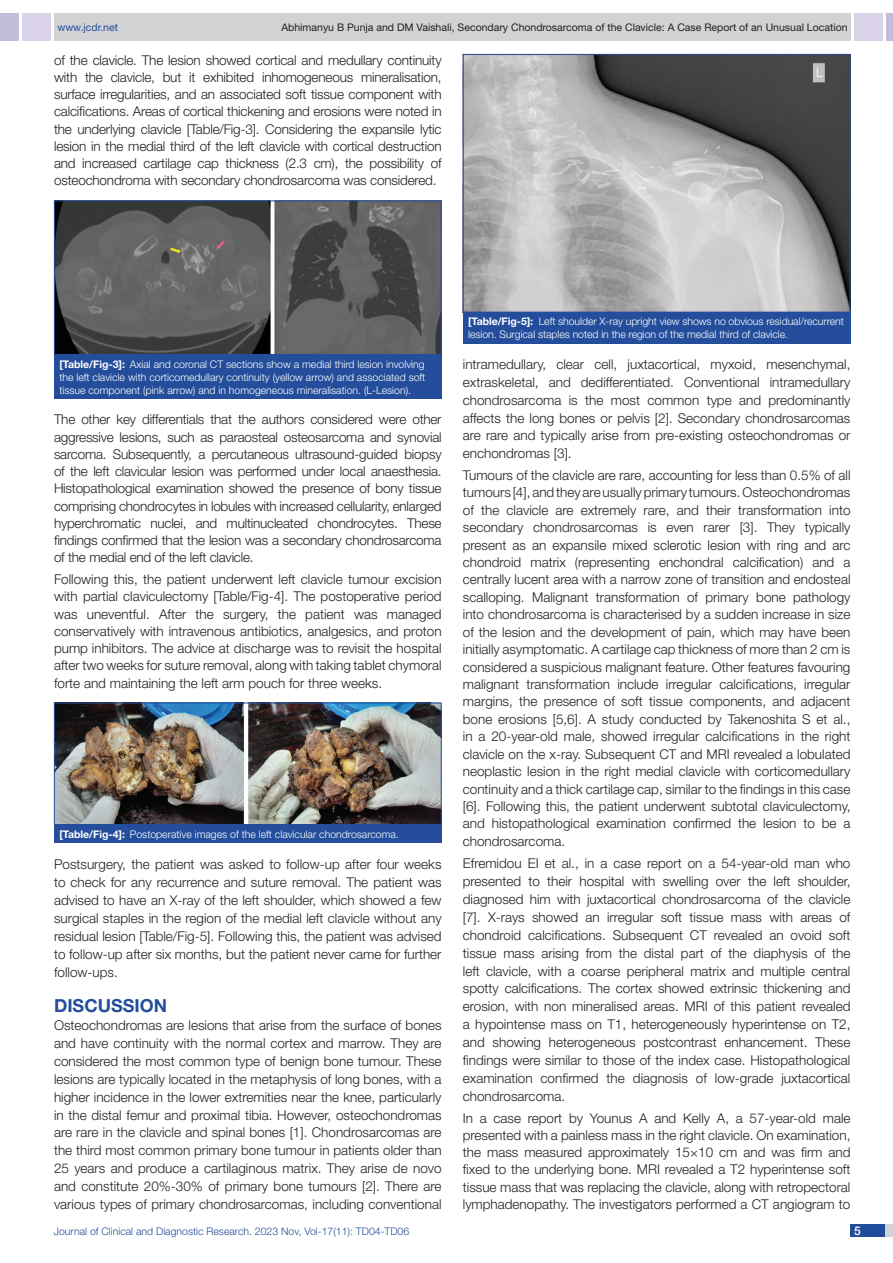
<style>
.page{position:relative;width:893px;height:1263px;background:#fff}
.page>*{position:absolute;margin:0;border:0;box-sizing:border-box;transform-origin:0 0}
.Heading{font:700 18px "Helvetica Neue";color:#244e9b}
.Body_text{font:300 13.5px/17.9px "Helvetica Neue";color:#231f20;text-align:justify}
.t1{font:500 12px "Helvetica Neue";color:#fff}
.TABLE_FIG{font:300 10.5px/12.6px "Helvetica Neue";letter-spacing:-.005em;color:#fff;text-align:justify}
.t2{font:10.5px "Helvetica Neue";color:#231f20}
.t3{font:300 10.5px "Helvetica Neue";color:#244e9b}
.t4{font:10.5px "Helvetica Neue";color:#244e9b}
.s1{font-weight:700}
</style>
<div class="page">
<div style="left:54px;top:13px;width:796px;height:28px;background:#d1d2d4"></div>
<div style="left:0;top:13px;width:19px;height:28px;background:#c2bed7"></div>
<div style="left:22px;top:13px;width:29px;height:28px;background:#d9d2e8"></div>
<div style="left:886px;top:13px;width:7px;height:28px;background:#c2bed7"></div>
<div style="left:854px;top:13px;width:29px;height:28px;background:#d9d2e8"></div>
<div style="left:850px;top:1224px;width:43px;height:13px;background:#d1d2d4"></div>
<div style="left:850px;top:1224px;width:35px;height:13px;background:#214c99"></div>
<img style="left:56px;top:203px;width:384px;height:150px">
<div style="left:54px;top:201px;width:388px;height:154px;border:1px solid #244e9b"></div>
<div style="left:54px;top:355px;width:388px;height:44px;background:#244e9b"></div>
<img style="left:56px;top:705px;width:384px;height:118px">
<div style="left:54px;top:703px;width:388px;height:122px;border:1px solid #244e9b"></div>
<div style="left:54px;top:824px;width:388px;height:19px;background:#244e9b"></div>
<img style="left:465px;top:56px;width:383px;height:255px">
<div style="left:463px;top:54px;width:387px;height:259px;border:1px solid #244e9b"></div>
<div style="left:463px;top:312px;width:387px;height:31px;background:#244e9b"></div>
<p class="t4" style="left:57px;top:21px;width:62px">www.jcdr.net</p>
<p class="t2" style="left:281px;top:21px;width:568px">Abhimanyu B Punja and DM Vaishali, Secondary Chondrosarcoma of the Clavicle: A Case Report of an Unusual Location</p>
<p class="Body_text" style="left:54px;top:51px;width:389px;line-height:17.2px">of the clavicle. The lesion showed cortical and medullary continuity with the clavicle, but it exhibited inhomogeneous mineralisation, surface irregularities, and an associated soft tissue component with calcifications. Areas of cortical thickening and erosions were noted in the underlying clavicle [Table/Fig-3]. Considering the expansile lytic lesion in the medial third of the left clavicle with cortical destruction and increased cartilage cap thickness (2.3 cm), the possibility of osteochondroma with secondary chondrosarcoma was considered.</p>
<p class="TABLE_FIG" style="left:59px;top:358px;width:368px"><span class="s1">[Table/Fig-3]:</span> Axial and coronal CT sections show a medial third lesion involving the left clavicle with corticomedullary continuity (yellow arrow) and associated soft tissue component (pink arrow) and in homogeneous mineralisation. (L-Lesion).</p>
<p class="Body_text" style="left:54px;top:411px;width:389px;line-height:17.2px">The other key differentials that the authors considered were other aggressive lesions, such as paraosteal osteosarcoma and synovial sarcoma. Subsequently, a percutaneous ultrasound-guided biopsy of the left clavicular lesion was performed under local anaesthesia.<br>Histopathological examination showed the presence of bony tissue comprising chondrocytes in lobules with increased cellularity, enlarged hyperchromatic nuclei, and multinucleated chondrocytes. These findings confirmed that the lesion was a secondary chondrosarcoma of the medial end of the left clavicle.</p>
<p class="Body_text" style="left:54px;top:570px;width:389px;line-height:17.2px">Following this, the patient underwent left clavicle tumour excision with partial claviculectomy [Table/Fig-4]. The postoperative period was uneventful. After the surgery, the patient was managed conservatively with intravenous antibiotics, analgesics, and proton pump inhibitors. The advice at discharge was to revisit the hospital after two weeks for suture removal, along with taking tablet chymoral forte and maintaining the left arm pouch for three weeks.</p>
<p class="TABLE_FIG" style="left:59px;top:828px;width:341px"><span class="s1">[Table/Fig-4]:</span> Postoperative images of the left clavicular chondrosarcoma.</p>
<p class="Body_text" style="left:54px;top:855px;width:389px">Postsurgery, the patient was asked to follow-up after four weeks to check for any recurrence and suture removal. The patient was advised to have an X-ray of the left shoulder, which showed a few surgical staples in the region of the medial left clavicle without any residual lesion [Table/Fig-5]. Following this, the patient was advised to follow-up after six months, but the patient never came for further follow-ups.</p>
<p class="Heading" style="left:54px;top:995px;width:115px">DISCUSSION</p>
<p class="Body_text" style="left:54px;top:1016px;width:389px">Osteochondromas are lesions that arise from the surface of bones and have continuity with the normal cortex and marrow. They are considered the most common type of benign bone tumour. These lesions are typically located in the metaphysis of long bones, with a higher incidence in the lower extremities near the knee, particularly in the distal femur and proximal tibia. However, osteochondromas are rare in the clavicle and spinal bones [1]. Chondrosarcomas are the third most common primary bone tumour in patients older than 25 years and produce a cartilaginous matrix. They arise de novo and constitute 20%-30% of primary bone tumours [2]. There are various types of primary chondrosarcomas, including conventional</p>
<p class="TABLE_FIG" style="left:468px;top:315px;width:377px"><span class="s1">[Table/Fig-5]:</span> Left shoulder X-ray upright view shows no obvious residual/recurrent lesion. Surgical staples noted in the region of the medial third of clavicle.</p>
<p class="Body_text" style="left:463px;top:355px;width:389px">intramedullary, clear cell, juxtacortical, myxoid, mesenchymal, extraskeletal, and dedifferentiated. Conventional intramedullary chondrosarcoma is the most common type and predominantly affects the long bones or pelvis [2]. Secondary chondrosarcomas are rare and typically arise from pre-existing osteochondromas or enchondromas [3].</p>
<p class="Body_text" style="left:463px;top:466px;width:389px;line-height:17.4px">Tumours of the clavicle are rare, accounting for less than 0.5% of all tumours [4], and they are usually primary tumours. Osteochondromas of the clavicle are extremely rare, and their transformation into secondary chondrosarcomas is even rarer [3]. They typically present as an expansile mixed sclerotic lesion with ring and arc chondroid matrix (representing enchondral calcification) and a centrally lucent area with a narrow zone of transition and endosteal scalloping. Malignant transformation of primary bone pathology into chondrosarcoma is characterised by a sudden increase in size of the lesion and the development of pain, which may have been initially asymptomatic. A cartilage cap thickness of more than 2 cm is considered a suspicious malignant feature. Other features favouring malignant transformation include irregular calcifications, irregular margins, the presence of soft tissue components, and adjacent bone erosions [5,6]. A study conducted by Takenoshita S et al., in a 20-year-old male, showed irregular calcifications in the right clavicle on the x-ray. Subsequent CT and MRI revealed a lobulated neoplastic lesion in the right medial clavicle with corticomedullary continuity and a thick cartilage cap, similar to the findings in this case [6]. Following this, the patient underwent subtotal claviculectomy, and histopathological examination confirmed the lesion to be a chondrosarcoma.</p>
<p class="Body_text" style="left:463px;top:854px;width:389px">Efremidou EI et al., in a case report on a 54-year-old man who presented to their hospital with swelling over the left shoulder, diagnosed him with juxtacortical chondrosarcoma of the clavicle [7]. X-rays showed an irregular soft tissue mass with areas of chondroid calcifications. Subsequent CT revealed an ovoid soft tissue mass arising from the distal part of the diaphysis of the left clavicle, with a coarse peripheral matrix and multiple central spotty calcifications. The cortex showed extrinsic thickening and erosion, with non mineralised areas. MRI of this patient revealed a hypointense mass on T1, heterogeneously hyperintense on T2, and showing heterogeneous postcontrast enhancement. These findings were similar to those of the index case. Histopathological examination confirmed the diagnosis of low-grade juxtacortical chondrosarcoma.</p>
<p class="Body_text" style="left:463px;top:1109px;width:389px;line-height:17.2px">In a case report by Younus A and Kelly A, a 57-year-old male presented with a painless mass in the right clavicle. On examination, the mass measured approximately 15×10 cm and was firm and fixed to the underlying bone. MRI revealed a T2 hyperintense soft tissue mass that was replacing the clavicle, along with retropectoral lymphadenopathy. The investigators performed a CT angiogram to</p>
<p class="t3" style="left:54px;top:1225px;width:357px">Journal of Clinical and Diagnostic Research. 2023 Nov, Vol-17(11): TD04-TD06</p>
<p class="t1" style="left:854px;top:1223px;width:8px">5</p>
</div>
